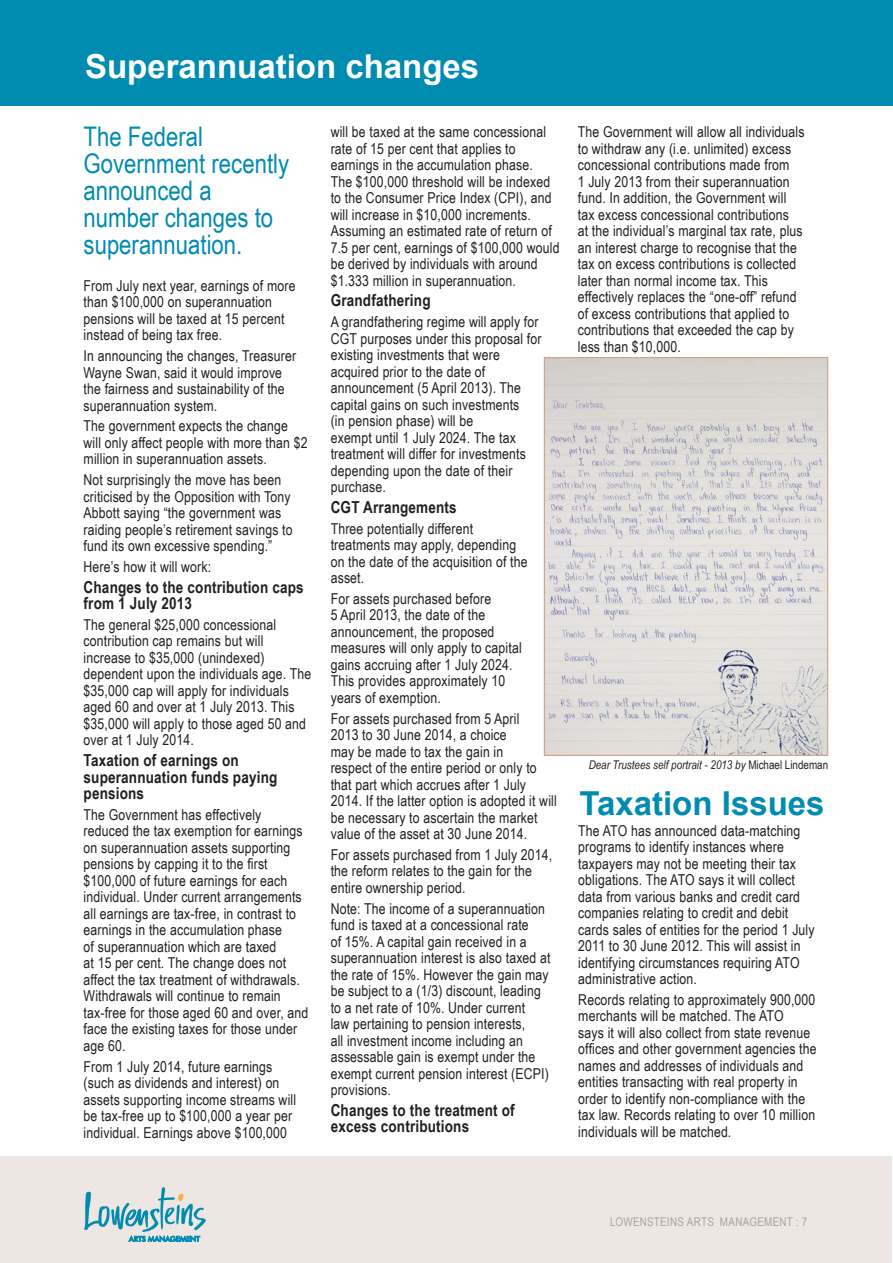
<style>
.page{position:relative;width:893px;height:1263px;background:#fff}
.page>*{position:absolute;margin:0;border:0;box-sizing:border-box;transform-origin:0 0}
.t1{font:700 33px "Arial";color:#fff}
.t2{font:700 33px "Arial";color:#008bb0}
.t3{font:27px/27px "Arial Narrow";color:#008bb0}
.t4{font:700 16.5px/16.5px "Arial Narrow";letter-spacing:.01em;color:#231f20}
.t5{font:15px/16.5px "Arial Narrow";letter-spacing:.01em;color:#231f20}
.t6{font:italic 12px "Arial Narrow";color:#231f20}
.t7{font:12px "Arial Narrow";letter-spacing:.025em;color:#a7a39a}
.s1{font-style:normal}
</style>
<div class="page">
<div style="left:1px;top:1157px;width:891px;height:106px;background:#eee6e3"></div>
<svg style="left:84px;top:1187px;width:122px;height:55px"></svg>
<div style="left:1px;top:0;width:892px;height:106px;background:#008bb0"></div>
<img style="left:546px;top:359px;width:280px;height:395px">
<div style="left:544px;top:357px;width:284px;height:399px;border:1px solid #d1a58c"></div>
<h1 class="t1" style="left:85px;top:45px;width:396px">Superannuation changes</h1>
<h2 class="t3" style="left:84px;top:122px;width:207px">The Federal<br>Government recently announced a number changes to superannuation.</h2>
<p class="t5" style="left:84px;top:277px;width:213px">From July next year, earnings of more than $100,000 on superannuation pensions will be taxed at 15 percent instead of being tax free.</p>
<p class="t5" style="left:84px;top:347px;width:214px">In announcing the changes, Treasurer Wayne Swan, said it would improve the fairness and sustainability of the superannuation system.</p>
<p class="t5" style="left:84px;top:417px;width:225px">The government expects the change will only affect people with more than $2 million in superannuation assets.</p>
<p class="t5" style="left:84px;top:471px;width:211px">Not surprisingly the move has been criticised by the Opposition with Tony Abbott saying “the government was raiding people’s retirement savings to fund its own excessive spending.”</p>
<p class="t5" style="left:84px;top:558px;width:129px">Here’s how it will work:</p>
<p class="t4" style="left:84px;top:578px;width:222px">Changes to the contribution caps from 1 July 2013</p>
<p class="t5" style="left:84px;top:616px;width:229px">The general $25,000 concessional contribution cap remains but will increase to $35,000 (unindexed) dependent upon the individuals age. The $35,000 cap will apply for individuals aged 60 and over at 1 July 2013. This $35,000 will apply to those aged 50 and over at 1 July 2014.</p>
<p class="t4" style="left:84px;top:751px;width:195px">Taxation of earnings on superannuation funds paying pensions</p>
<p class="t5" style="left:84px;top:806px;width:226px">The Government has effectively reduced the tax exemption for earnings on superannuation assets supporting pensions by capping it to the first $100,000 of future earnings for each individual. Under current arrangements all earnings are tax-free, in contrast to earnings in the accumulation phase<br>of superannuation which are taxed<br>at 15 per cent. The change does not affect the tax treatment of withdrawals.<br>Withdrawals will continue to remain tax-free for those aged 60 and over, and face the existing taxes for those under age 60.</p>
<p class="t5" style="left:84px;top:1057px;width:214px">From 1 July 2014, future earnings (such as dividends and interest) on assets supporting income streams will be tax-free up to $100,000 a year per individual. Earnings above $100,000</p>
<p class="t5" style="left:331px;top:123px;width:230px">will be taxed at the same concessional rate of 15 per cent that applies to earnings in the accumulation phase.<br>The $100,000 threshold will be indexed to the Consumer Price Index (CPI), and will increase in $10,000 increments.<br>Assuming an estimated rate of return of 7.5 per cent, earnings of $100,000 would be derived by individuals with around $1.333 million in superannuation.</p>
<p class="t4" style="left:331px;top:291px;width:101px">Grandfathering</p>
<p class="t5" style="left:331px;top:313px;width:212px">A grandfathering regime will apply for<br>CGT purposes under this proposal for existing investments that were acquired prior to the date of announcement (5 April 2013). The capital gains on such investments<br>(in pension phase) will be<br>exempt until 1 July 2024. The tax treatment will differ for investments depending upon the date of their purchase.</p>
<p class="t4" style="left:331px;top:498px;width:128px">CGT Arrangements</p>
<p class="t5" style="left:331px;top:519px;width:198px">Three potentially different treatments may apply, depending on the date of the acquisition of the asset.</p>
<p class="t5" style="left:331px;top:590px;width:193px">For assets purchased before<br>5 April 2013, the date of the announcement, the proposed measures will only apply to capital gains accruing after 1 July 2024.<br>This provides approximately 10 years of exemption.</p>
<p class="t5" style="left:331px;top:709px;width:228px">For assets purchased from 5 April<br>2013 to 30 June 2014, a choice<br>may be made to tax the gain in<br>respect of the entire period or only to that part which accrues after 1 July 2014. If the latter option is adopted it will be necessary to ascertain the market value of the asset at 30 June 2014.</p>
<p class="t5" style="left:331px;top:846px;width:223px">For assets purchased from 1 July 2014, the reform relates to the gain for the entire ownership period.</p>
<p class="t5" style="left:331px;top:899px;width:221px">Note: The income of a superannuation fund is taxed at a concessional rate<br>of 15%. A capital gain received in a superannuation interest is also taxed at the rate of 15%. However the gain may be subject to a (1/3) discount, leading to a net rate of 10%. Under current<br>law pertaining to pension interests,<br>all investment income including an assessable gain is exempt under the exempt current pension interest (ECPI) provisions.</p>
<p class="t4" style="left:331px;top:1101px;width:185px">Changes to the treatment of excess contributions</p>
<p class="t5" style="left:578px;top:123px;width:228px">The Government will allow all individuals to withdraw any (i.e. unlimited) excess concessional contributions made from<br>1 July 2013 from their superannuation fund. In addition, the Government will tax excess concessional contributions<br>at the individual’s marginal tax rate, plus an interest charge to recognise that the tax on excess contributions is collected later than normal income tax. This effectively replaces the “one-off” refund of excess contributions that applied to contributions that exceeded the cap by less than $10,000.</p>
<p class="t6" style="left:589px;top:756px;width:241px">Dear Trustees self portrait - 2013 by <span class="s1">Michael Lindeman</span></p>
<h1 class="t2" style="left:579px;top:782px;width:247px">Taxation Issues</h1>
<p class="t5" style="left:578px;top:821px;width:238px">The ATO has announced data-matching programs to identify instances where taxpayers may not be meeting their tax obligations. The ATO says it will collect data from various banks and credit card companies relating to credit and debit cards sales of entities for the period 1 July 2011 to 30 June 2012. This will assist in identifying circumstances requiring ATO administrative action.</p>
<p class="t5" style="left:578px;top:991px;width:240px">Records relating to approximately 900,000 merchants will be matched. The ATO<br>says it will also collect from state revenue offices and other government agencies the names and addresses of individuals and entities transacting with real property in order to identify non-compliance with the tax law. Records relating to over 10 million individuals will be matched.</p>
<p class="t7" style="left:610px;top:1212px;width:198px">LOWENSTEINS ARTS MANAGEMENT : 7</p>
</div>
